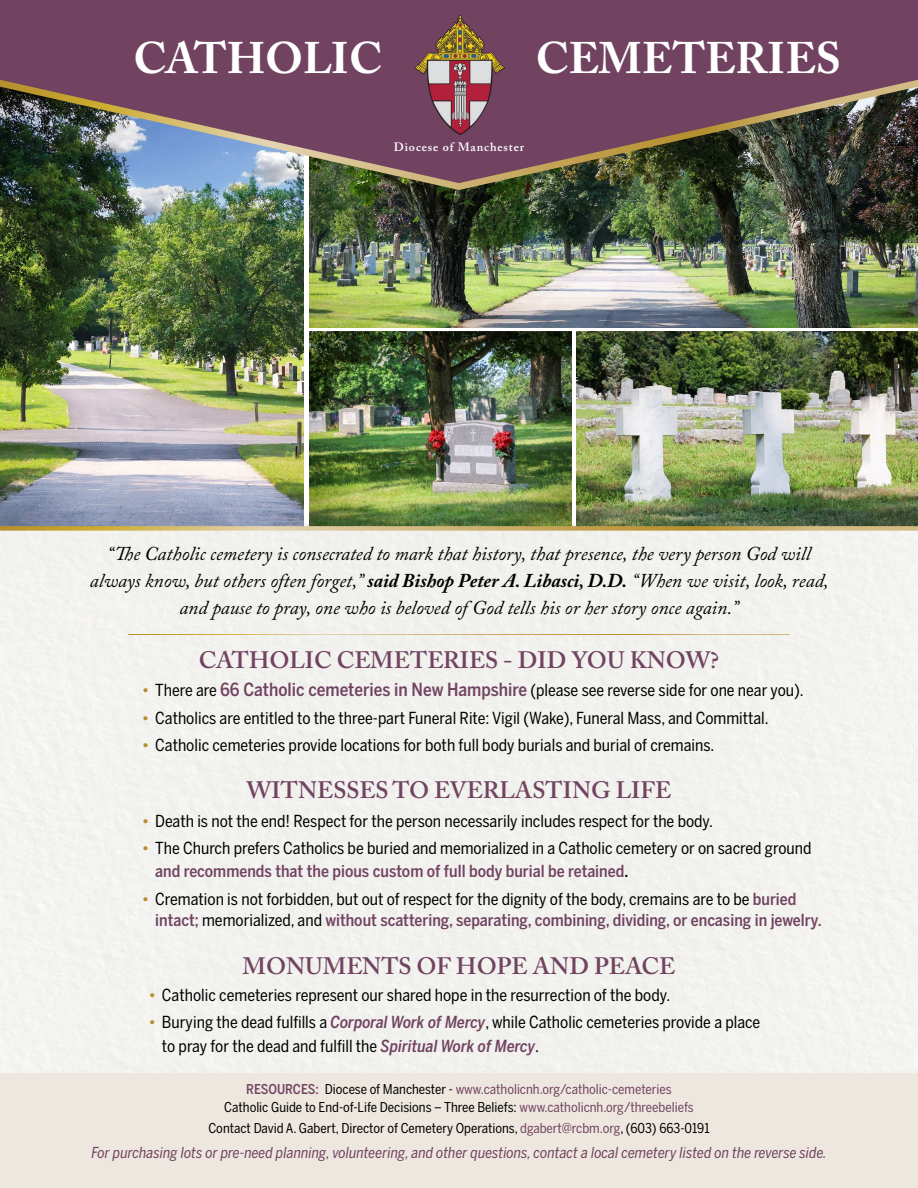
<style>
.page{position:relative;width:918px;height:1188px;background:#fff}
.page>*{position:absolute;margin:0;border:0;box-sizing:border-box;transform-origin:0 0}
.t1{font:700 43.8px "Adobe Caslon Pro";color:#fff}
.t2{font:600 23.7px "Adobe Caslon Pro";color:#714361}
.t3{font:italic 19.5px/27.2px "Adobe Caslon Pro";color:#000;text-align:center}
.t4{font:16.5px/23.5px "Benton Sans Cond";color:#000}
.t5{font:italic 15px "Benton Sans Cond";color:#714361}
.t6{font:13.5px/18.1px "Benton Sans Cond";color:#000;text-align:center}
.t7{font:600 12px "Adobe Caslon Pro";letter-spacing:.07em;color:#fff}
.s1{font-weight:700}
.s2{font-weight:500;color:#b58f2e}
.s3{font-weight:500;font-size:18px;color:#714361}
.s4{font-weight:500;color:#714361}
.s5{font-weight:500}
.s6{font-weight:500;font-style:italic;color:#714361}
.s7{color:#714361}
</style>
<div class="page">
<div style="left:0;top:525px;width:918px;height:549px;background:#f2f2ef"></div>
<div style="left:0;top:1074px;width:918px;height:114px;background:#eee7df"></div>
<img style="left:577px;top:332px;width:341px;height:194px">
<img style="left:309px;top:332px;width:262px;height:194px">
<img style="left:0;top:190px;width:303px;height:336px">
<img style="left:309px;top:190px;width:609px;height:138px">
<img style="left:0;top:183px;width:918px;height:7px">
<img style="left:0;top:0;width:918px;height:183px">
<img style="left:414px;top:15px;width:90px;height:119px">
<hr style="left:128px;top:634px;width:662px;height:1px;background:#fff">
<svg style="left:0;top:526px;width:918px;height:5px"></svg>
<h1 class="t1" style="left:134px;top:32px;width:250px">CATHOLIC</h1>
<h1 class="t1" style="left:536px;top:32px;width:307px">CEMETERIES</h1>
<p class="t7" style="left:394px;top:140px;width:132px">Diocese of Manchester</p>
<p class="t3" style="left:90px;top:539px;width:740px">“The Catholic cemetery is consecrated to mark that history, that presence, the very person God will always know, but others often forget,” <span class="s1">said Bishop Peter A. Libasci, D.D.</span> “When we visit, look, read, and pause to pray, one who is beloved of God tells his or her story once again.”</p>
<h2 class="t2" style="left:199px;top:646px;width:522px">CATHOLIC CEMETERIES - DID YOU KNOW?</h2>
<p class="t4" style="left:142px;top:679px;width:664px"><span class="s2">•</span> There are <span class="s3">66 Catholic cemeteries in New Hampshire</span> (please see reverse side for one near you).</p>
<p class="t4" style="left:142px;top:706px;width:628px"><span class="s2">•</span> Catholics are entitled to the three-part Funeral Rite: Vigil (Wake), Funeral Mass, and Committal.</p>
<p class="t4" style="left:142px;top:733px;width:574px"><span class="s2">•</span> Catholic cemeteries provide locations for both full body burials and burial of cremains.</p>
<h2 class="t2" style="left:247px;top:776px;width:426px">WITNESSES TO EVERLASTING LIFE</h2>
<p class="t4" style="left:142px;top:809px;width:573px"><span class="s2">•</span> Death is not the end! Respect for the person necessarily includes respect for the body.</p>
<p class="t4" style="left:155px;top:836px;width:658px;text-indent:-13px"><span class="s2">•</span> The Church prefers Catholics be buried and memorialized in a Catholic cemetery or on sacred ground <span class="s4">and recommends that the pious custom of full body burial be retained</span><span class="s5">.</span></p>
<p class="t4" style="left:155px;top:888px;width:668px;line-height:21.8px;text-indent:-13px"><span class="s2">•</span> Cremation is not forbidden, but out of respect for the dignity of the body, cremains are to be <span class="s4">buried intact;</span> memorialized, and <span class="s4">without scattering, separating, combining, dividing, or encasing in jewelry.</span></p>
<h2 class="t2" style="left:243px;top:952px;width:434px">MONUMENTS OF HOPE AND PEACE</h2>
<p class="t4" style="left:148px;top:983px;width:523px"><span class="s2">•</span> Catholic cemeteries represent our shared hope in the resurrection of the body.</p>
<p class="t4" style="left:162px;top:1011px;width:600px;text-indent:-13px"><span class="s2">•</span> Burying the dead fulfills a <span class="s6">Corporal Work of Mercy</span>, while Catholic cemeteries provide a place to pray for the dead and fulfill the <span class="s6">Spiritual Work of Mercy</span>.</p>
<p class="t6" style="left:224px;top:1080px;width:471px"><span class="s4">RESOURCES:</span> Diocese of Manchester - <span class="s7">www.catholicnh.org/catholic-cemeteries<br></span>Catholic Guide to End-of-Life Decisions – Three Beliefs: <span class="s7">www.catholicnh.org/threebeliefs</span></p>
<p class="t6" style="left:208px;top:1119px;width:503px">Contact David A. Gabert, Director of Cemetery Operations, <span class="s7">dgabert@rcbm.org</span>, (603) 663-0191</p>
<p class="t5" style="left:92px;top:1144px;width:737px">For purchasing lots or pre-need planning, volunteering, and other questions, contact a local cemetery listed on the reverse side.</p>
</div>
